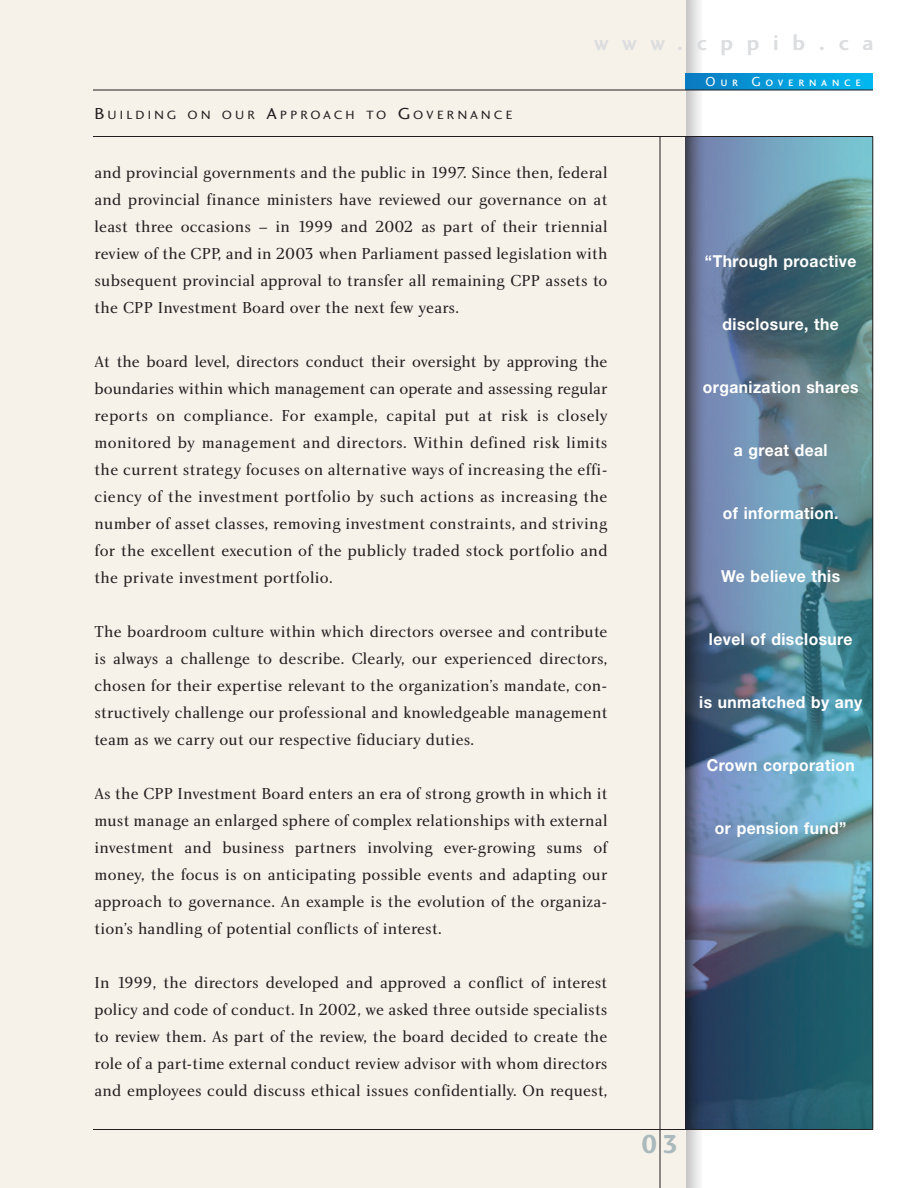
<style>
.page{position:relative;width:918px;height:1188px;background:#fff}
.page>*{position:absolute;margin:0;border:0;box-sizing:border-box;transform-origin:0 0}
.t1{font:27px "Charlotte Sans Bold Plain";color:#a9b9bc}
.t2{font:22.5px "Charlotte Sans Bold Plain";letter-spacing:.605em;color:#dcdddf}
.t3{font:16.5px/27px "Charlotte Book Plain";letter-spacing:.01em;color:#231f20;text-align:justify}
.t4{font:700 16.5px "Helvetica Neue";letter-spacing:.03em;color:#fff;scale:.95 1}
.t5{font:13.5px "Charlotte Sans Small Caps Plain";letter-spacing:.35em;color:#fff}
.t6{font:12.3px "Charlotte Sans Small Caps Plain";letter-spacing:.235em;color:#231f20;scale:1.1 1}
.s1{font-size:16.5px}
</style>
<div class="page">
<img style="left:686px;top:0;width:16px;height:1188px">
<div style="left:0;top:0;width:686px;height:1188px;background:#f6f1e9"></div>
<hr style="left:660px;top:136px;width:1px;height:1052px;background:#231f20">
<img style="left:686px;top:74px;width:187px;height:16px">
<hr style="left:93px;top:90px;width:780px;height:1px;background:#231f20">
<img style="left:686px;top:137px;width:187px;height:992px">
<hr style="left:873px;top:136px;width:1px;height:994px;background:#231f20">
<hr style="left:93px;top:1129px;width:780px;height:1px;background:#231f20">
<hr style="left:93px;top:136px;width:780px;height:1px;background:#231f20">
<h2 class="t2" style="left:594px;top:34px;width:281px">www.cppib.ca</h2>
<p class="t6" style="left:94px;top:108px;width:381px"><span class="s1">B</span>UILDING ON OUR <span class="s1">A</span>PPROACH TO <span class="s1">G</span>OVERNANCE</p>
<p class="t3" style="left:94px;top:161px;width:515px">and provincial governments and the public in 1997. Since then, federal and provincial finance ministers have reviewed our governance on at least three occasions – in 1999 and 2002 as part of their triennial review of the CPP, and in 2003 when Parliament passed legislation with subsequent provincial approval to transfer all remaining CPP assets to the CPP Investment Board over the next few years.</p>
<p class="t3" style="left:94px;top:350px;width:515px">At the board level, directors conduct their oversight by approving the boundaries within which management can operate and assessing regular reports on compliance. For example, capital put at risk is closely monitored by management and directors. Within defined risk limits the current strategy focuses on alternative ways of increasing the effi&shy;ciency of the investment portfolio by such actions as increasing the number of asset classes, removing investment constraints, and striving for the excellent execution of the publicly traded stock portfolio and the private investment portfolio.</p>
<p class="t3" style="left:94px;top:620px;width:514px">The boardroom culture within which directors oversee and contribute is always a challenge to describe. Clearly, our experienced directors, chosen for their expertise relevant to the organization’s mandate, con&shy;structively challenge our professional and knowledgeable management team as we carry out our respective fiduciary duties.</p>
<p class="t3" style="left:94px;top:782px;width:514px">As the CPP Investment Board enters an era of strong growth in which it must manage an enlarged sphere of complex relationships with external investment and business partners involving ever-growing sums of money, the focus is on anticipating possible events and adapting our approach to governance. An example is the evolution of the organiza&shy;tion’s handling of potential conflicts of interest.</p>
<p class="t3" style="left:94px;top:971px;width:515px">In 1999, the directors developed and approved a conflict of interest policy and code of conduct. In 2002, we asked three outside specialists to review them. As part of the review, the board decided to create the role of a part-time external conduct review advisor with whom directors and employees could discuss ethical issues confidentially. On request,</p>
<p class="t5" style="left:706px;top:74px;width:157px">Our Governance</p>
<p class="t4" style="left:705px;top:255px;width:161px">“Through proactive</p>
<p class="t4" style="left:723px;top:318px;width:124px">disclosure, the</p>
<p class="t4" style="left:703px;top:381px;width:165px">organization shares</p>
<p class="t4" style="left:734px;top:444px;width:100px">a great deal</p>
<p class="t4" style="left:723px;top:507px;width:123px">of information.</p>
<p class="t4" style="left:721px;top:570px;width:127px">We believe this</p>
<p class="t4" style="left:709px;top:633px;width:153px">level of disclosure</p>
<p class="t4" style="left:699px;top:696px;width:173px">is unmatched by any</p>
<p class="t4" style="left:707px;top:759px;width:157px">Crown corporation</p>
<p class="t4" style="left:715px;top:822px;width:140px">or pension fund”</p>
<h1 class="t1" style="left:641px;top:1135px;width:39px">03</h1>
</div>
